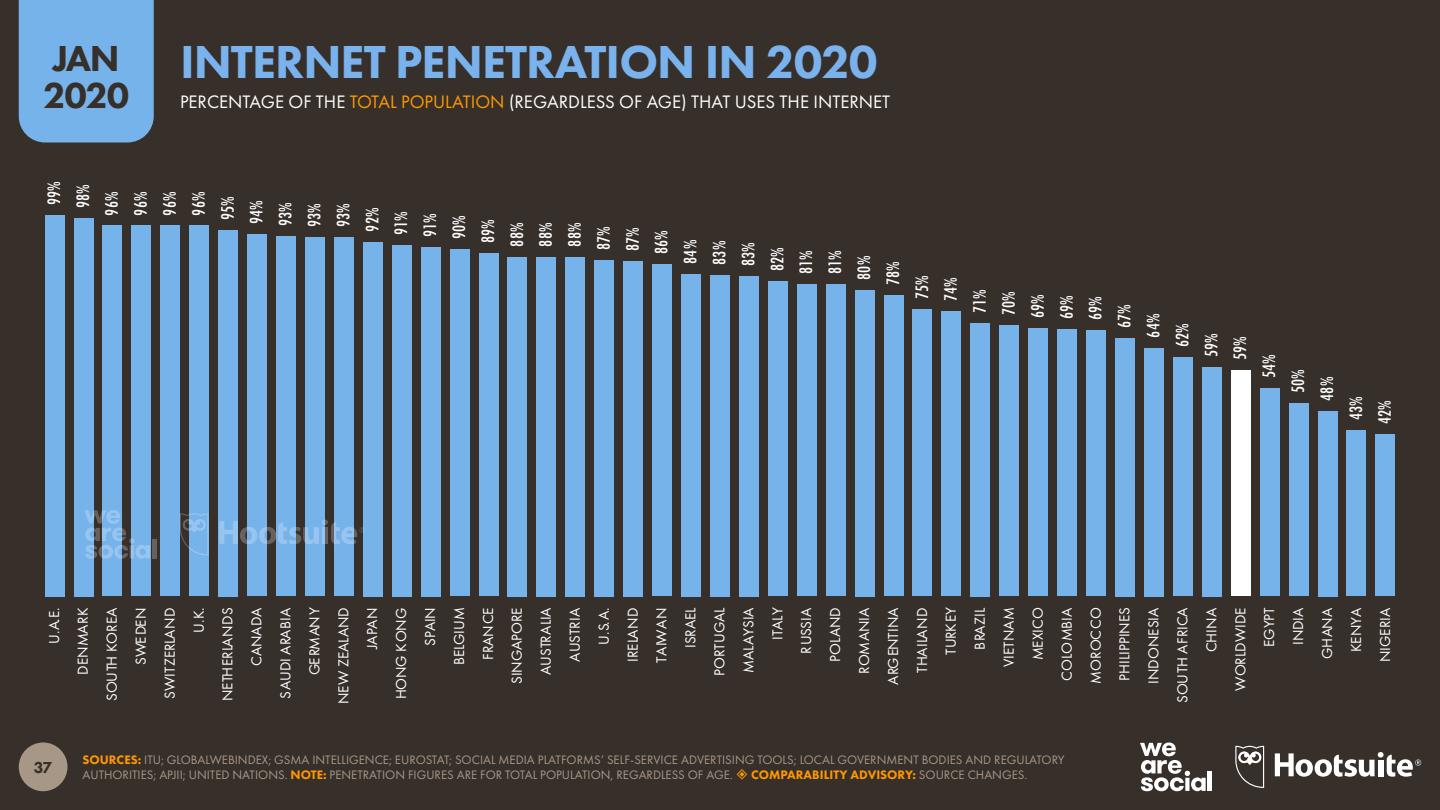
<style>
.page{position:relative;width:1440px;height:810px;background:#372f2a}
.page>*{position:absolute;margin:0;border:0;box-sizing:border-box;transform-origin:0 0}
.t1{font:800 48px "Futura PT";letter-spacing:-.02em;color:#79b2ec}
.t2{font:800 37.5px/37.5px "Futura PT";letter-spacing:-.035em;color:#372f2a}
.t3{font:500 18.75px "Futura PT Cond";color:#fff}
.t4{font:18.75px "Futura PT";color:#fff}
.t5{font:800 16.5px "Futura PT";color:#372f2a}
.t6{font:15px/29px "Futura PT";letter-spacing:.015em;color:#fff;text-align:right}
.t7{font:12.75px/15px "Futura PT";color:#a79787}
.t8{font:800 12.75px "Futura PT";color:#ff9700}
.s1{color:#f90}
.s2{font-weight:800;color:#ff9700}
.s3{font-weight:400;color:#a79787}
</style>
<div class="page">
<div style="left:19px;top:742px;width:49px;height:49px;background:#a79787;border-radius:50%"></div>
<svg style="left:1275px;top:752px;width:146px;height:25px"></svg>
<svg style="left:1235px;top:746px;width:29px;height:42px"></svg>
<svg style="left:1140px;top:743px;width:66px;height:48px"></svg>
<hr style="left:1208px;top:772px;width:4px;height:19px;background:#fff">
<div style="left:19px;top:0;width:135px;height:142px;background:#77b3eb"></div>
<div style="left:1376px;top:435px;width:19px;height:161px;background:#77b3eb"></div>
<div style="left:1347px;top:430px;width:19px;height:166px;background:#77b3eb"></div>
<div style="left:1318px;top:411px;width:19px;height:185px;background:#77b3eb"></div>
<div style="left:1289px;top:403px;width:19px;height:193px;background:#77b3eb"></div>
<div style="left:1260px;top:389px;width:19px;height:207px;background:#77b3eb"></div>
<div style="left:1231px;top:370px;width:19px;height:226px;background:#fff"></div>
<div style="left:1202px;top:367px;width:19px;height:229px;background:#77b3eb"></div>
<div style="left:1173px;top:357px;width:19px;height:239px;background:#77b3eb"></div>
<div style="left:1144px;top:348px;width:20px;height:248px;background:#77b3eb"></div>
<div style="left:1115px;top:338px;width:20px;height:258px;background:#77b3eb"></div>
<div style="left:1086px;top:331px;width:20px;height:265px;background:#77b3eb"></div>
<div style="left:1058px;top:330px;width:19px;height:266px;background:#77b3eb"></div>
<div style="left:1029px;top:329px;width:19px;height:267px;background:#77b3eb"></div>
<div style="left:1000px;top:325px;width:19px;height:271px;background:#77b3eb"></div>
<div style="left:971px;top:323px;width:19px;height:273px;background:#77b3eb"></div>
<div style="left:942px;top:311px;width:19px;height:285px;background:#77b3eb"></div>
<div style="left:913px;top:309px;width:19px;height:287px;background:#77b3eb"></div>
<div style="left:884px;top:295px;width:19px;height:301px;background:#77b3eb"></div>
<div style="left:855px;top:290px;width:19px;height:306px;background:#77b3eb"></div>
<div style="left:826px;top:285px;width:19px;height:311px;background:#77b3eb"></div>
<div style="left:797px;top:285px;width:19px;height:311px;background:#77b3eb"></div>
<div style="left:768px;top:281px;width:19px;height:315px;background:#77b3eb"></div>
<div style="left:739px;top:276px;width:20px;height:320px;background:#77b3eb"></div>
<div style="left:710px;top:275px;width:20px;height:321px;background:#77b3eb"></div>
<div style="left:681px;top:274px;width:20px;height:322px;background:#77b3eb"></div>
<div style="left:653px;top:264px;width:19px;height:332px;background:#77b3eb"></div>
<div style="left:624px;top:261px;width:19px;height:335px;background:#77b3eb"></div>
<div style="left:595px;top:260px;width:19px;height:336px;background:#77b3eb"></div>
<div style="left:566px;top:257px;width:19px;height:339px;background:#77b3eb"></div>
<div style="left:537px;top:257px;width:19px;height:339px;background:#77b3eb"></div>
<div style="left:508px;top:257px;width:19px;height:339px;background:#77b3eb"></div>
<div style="left:479px;top:254px;width:19px;height:342px;background:#77b3eb"></div>
<div style="left:450px;top:249px;width:19px;height:347px;background:#77b3eb"></div>
<div style="left:421px;top:247px;width:19px;height:349px;background:#77b3eb"></div>
<div style="left:392px;top:245px;width:19px;height:351px;background:#77b3eb"></div>
<div style="left:363px;top:242px;width:19px;height:354px;background:#77b3eb"></div>
<div style="left:334px;top:238px;width:20px;height:358px;background:#77b3eb"></div>
<div style="left:305px;top:238px;width:20px;height:358px;background:#77b3eb"></div>
<div style="left:276px;top:236px;width:20px;height:360px;background:#77b3eb"></div>
<div style="left:248px;top:234px;width:19px;height:362px;background:#77b3eb"></div>
<div style="left:219px;top:230px;width:19px;height:366px;background:#77b3eb"></div>
<div style="left:190px;top:226px;width:19px;height:370px;background:#77b3eb"></div>
<div style="left:161px;top:226px;width:19px;height:370px;background:#77b3eb"></div>
<div style="left:132px;top:226px;width:19px;height:370px;background:#77b3eb"></div>
<div style="left:103px;top:226px;width:19px;height:370px;background:#77b3eb"></div>
<div style="left:74px;top:218px;width:19px;height:378px;background:#77b3eb"></div>
<div style="left:45px;top:215px;width:19px;height:381px;background:#77b3eb"></div>
<svg style="left:219px;top:520px;width:147px;height:24px"></svg>
<svg style="left:180px;top:513px;width:29px;height:42px"></svg>
<svg style="left:85px;top:510px;width:65px;height:49px"></svg>
<hr style="left:152px;top:539px;width:4px;height:19px;background:#68625e">
<h2 class="t2" style="left:43px;top:39px;width:87px">JAN<br>2020</h2>
<h1 class="t1" style="left:180px;top:32px;width:699px">INTERNET PENETRATION IN 2020</h1>
<p class="t4" style="left:180px;top:91px;width:712px">PERCENTAGE OF THE <span class="s1">TOTAL POPULATION</span> (REGARDLESS OF AGE) THAT USES THE INTERNET</p>
<p class="t3" style="left:43px;top:205px;width:25px;rotate:-90deg">99%</p>
<p class="t3" style="left:72px;top:208px;width:25px;rotate:-90deg">98%</p>
<p class="t3" style="left:101px;top:216px;width:25px;rotate:-90deg">96%</p>
<p class="t3" style="left:130px;top:216px;width:25px;rotate:-90deg">96%</p>
<p class="t3" style="left:159px;top:216px;width:25px;rotate:-90deg">96%</p>
<p class="t3" style="left:188px;top:216px;width:25px;rotate:-90deg">96%</p>
<p class="t3" style="left:216px;top:220px;width:25px;rotate:-90deg">95%</p>
<p class="t3" style="left:245px;top:224px;width:25px;rotate:-90deg">94%</p>
<p class="t3" style="left:274px;top:226px;width:25px;rotate:-90deg">93%</p>
<p class="t3" style="left:303px;top:227px;width:25px;rotate:-90deg">93%</p>
<p class="t3" style="left:332px;top:227px;width:25px;rotate:-90deg">93%</p>
<p class="t3" style="left:361px;top:232px;width:25px;rotate:-90deg">92%</p>
<p class="t3" style="left:390px;top:235px;width:25px;rotate:-90deg">91%</p>
<p class="t3" style="left:419px;top:237px;width:25px;rotate:-90deg">91%</p>
<p class="t3" style="left:448px;top:239px;width:25px;rotate:-90deg">90%</p>
<p class="t3" style="left:477px;top:243px;width:25px;rotate:-90deg">89%</p>
<p class="t3" style="left:506px;top:247px;width:25px;rotate:-90deg">88%</p>
<p class="t3" style="left:535px;top:247px;width:25px;rotate:-90deg">88%</p>
<p class="t3" style="left:564px;top:247px;width:25px;rotate:-90deg">88%</p>
<p class="t3" style="left:593px;top:250px;width:25px;rotate:-90deg">87%</p>
<p class="t3" style="left:621px;top:251px;width:25px;rotate:-90deg">87%</p>
<p class="t3" style="left:650px;top:254px;width:25px;rotate:-90deg">86%</p>
<p class="t3" style="left:679px;top:264px;width:25px;rotate:-90deg">84%</p>
<p class="t3" style="left:708px;top:265px;width:25px;rotate:-90deg">83%</p>
<p class="t3" style="left:737px;top:266px;width:25px;rotate:-90deg">83%</p>
<p class="t3" style="left:766px;top:271px;width:25px;rotate:-90deg">82%</p>
<p class="t3" style="left:795px;top:274px;width:25px;rotate:-90deg">81%</p>
<p class="t3" style="left:824px;top:274px;width:25px;rotate:-90deg">81%</p>
<p class="t3" style="left:853px;top:280px;width:25px;rotate:-90deg">80%</p>
<p class="t3" style="left:882px;top:285px;width:25px;rotate:-90deg">78%</p>
<p class="t3" style="left:911px;top:299px;width:25px;rotate:-90deg">75%</p>
<p class="t3" style="left:940px;top:301px;width:25px;rotate:-90deg">74%</p>
<p class="t3" style="left:969px;top:313px;width:25px;rotate:-90deg">71%</p>
<p class="t3" style="left:998px;top:315px;width:25px;rotate:-90deg">70%</p>
<p class="t3" style="left:1027px;top:318px;width:25px;rotate:-90deg">69%</p>
<p class="t3" style="left:1055px;top:319px;width:25px;rotate:-90deg">69%</p>
<p class="t3" style="left:1084px;top:320px;width:25px;rotate:-90deg">69%</p>
<p class="t3" style="left:1113px;top:328px;width:25px;rotate:-90deg">67%</p>
<p class="t3" style="left:1142px;top:338px;width:25px;rotate:-90deg">64%</p>
<p class="t3" style="left:1171px;top:347px;width:25px;rotate:-90deg">62%</p>
<p class="t3" style="left:1200px;top:357px;width:25px;rotate:-90deg">59%</p>
<p class="t3" style="left:1229px;top:360px;width:25px;rotate:-90deg">59%</p>
<p class="t3" style="left:1258px;top:378px;width:25px;rotate:-90deg">54%</p>
<p class="t3" style="left:1287px;top:393px;width:25px;rotate:-90deg">50%</p>
<p class="t3" style="left:1316px;top:401px;width:25px;rotate:-90deg">48%</p>
<p class="t3" style="left:1345px;top:420px;width:25px;rotate:-90deg">43%</p>
<p class="t3" style="left:1374px;top:424px;width:25px;rotate:-90deg">42%</p>
<p class="t6" style="left:39px;top:704px;width:98px;rotate:-90deg">U.A.E.<br>DENMARK<br>SOUTH KOREA<br>SWEDEN<br>SWITZERLAND<br>U.K.<br>NETHERLANDS<br>CANADA<br>SAUDI ARABIA<br>GERMANY<br>NEW ZEALAND<br>JAPAN<br>HONG KONG<br>SPAIN<br>BELGIUM<br>FRANCE<br>SINGAPORE<br>AUSTRALIA<br>AUSTRIA<br>U.S.A.<br>IRELAND<br>TAIWAN<br>ISRAEL<br>PORTUGAL<br>MALAYSIA<br>ITALY<br>RUSSIA<br>POLAND<br>ROMANIA<br>ARGENTINA<br>THAILAND<br>TURKEY<br>BRAZIL<br>VIETNAM<br>MEXICO<br>COLOMBIA<br>MOROCCO<br>PHILIPPINES<br>INDONESIA<br>SOUTH AFRICA<br>CHINA<br>WORLDWIDE<br>EGYPT<br>INDIA<br>GHANA<br>KENYA<br>NIGERIA</p>
<p class="t5" style="left:34px;top:757px;width:20px">37</p>
<p class="t7" style="left:82px;top:752px;width:984px"><span class="s2">SOURCES:</span> ITU; GLOBALWEBINDEX; GSMA INTELLIGENCE; EUROSTAT; SOCIAL MEDIA PLATFORMS’ SELF-SERVICE ADVERTISING TOOLS; LOCAL GOVERNMENT BODIES AND REGULATORY<br>AUTHORITIES; APJII; UNITED NATIONS. <span class="s2">NOTE:</span> PENETRATION FIGURES ARE FOR TOTAL POPULATION, REGARDLESS OF AGE.</p>
<p class="t8" style="left:751px;top:767px;width:278px">COMPARABILITY ADVISORY: <span class="s3">SOURCE CHANGES.</span></p>
</div>
